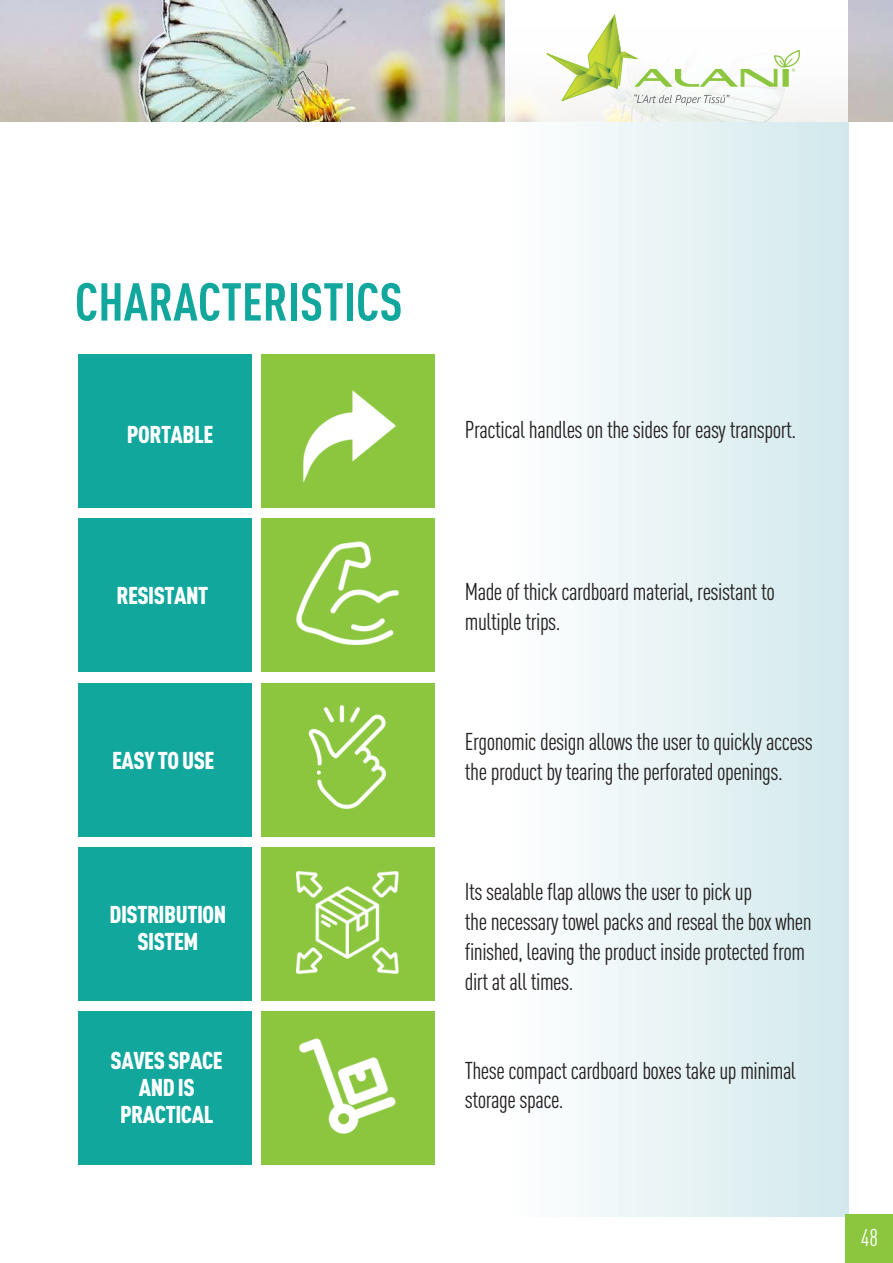
<style>
.page{position:relative;width:893px;height:1263px;background:#fff}
.page>*{position:absolute;margin:0;border:0;box-sizing:border-box;transform-origin:0 0}
.t1{font:700 condensed 52.5px "DIN Pro";color:#12a79d}
.t2{font:condensed 24px/30px "DIN Pro";letter-spacing:-.02em;color:#231f20}
.t3{font:900 condensed 24px/27px "DIN Pro";letter-spacing:-.02em;color:#fff;text-align:center}
.t4{font:condensed 24px "DIN Pro";color:#fff}
</style>
<div class="page">
<div style="left:506px;top:0;width:342px;height:1216px;background:linear-gradient(to right,#fefffe,#d2e9ec)"></div>
<img style="left:0;top:0;width:893px;height:122px">
<svg style="left:505px;top:0;width:342px;height:122px"></svg>
<svg style="left:532px;top:12px;width:271px;height:93px"></svg>
<div style="left:846px;top:1215px;width:47px;height:48px;background:#8bc63e"></div>
<div style="left:78px;top:355px;width:173px;height:153px;background:#12a79d"></div>
<div style="left:78px;top:519px;width:173px;height:153px;background:#12a79d"></div>
<div style="left:78px;top:683px;width:173px;height:153px;background:#12a79d"></div>
<div style="left:78px;top:847px;width:173px;height:153px;background:#12a79d"></div>
<div style="left:78px;top:1011px;width:173px;height:153px;background:#12a79d"></div>
<div style="left:261px;top:355px;width:173px;height:153px;background:#8bc63e"></div>
<div style="left:261px;top:519px;width:173px;height:153px;background:#8bc63e"></div>
<div style="left:261px;top:683px;width:173px;height:153px;background:#8bc63e"></div>
<div style="left:261px;top:847px;width:173px;height:153px;background:#8bc63e"></div>
<div style="left:261px;top:1011px;width:173px;height:153px;background:#8bc63e"></div>
<img style="left:304px;top:390px;width:92px;height:92px">
<img style="left:296px;top:542px;width:103px;height:102px">
<img style="left:308px;top:706px;width:78px;height:102px">
<img style="left:297px;top:871px;width:102px;height:103px">
<img style="left:299px;top:1038px;width:97px;height:96px">
<h1 class="t1" style="left:75px;top:262px;width:329px">CHARACTERISTICS</h1>
<p class="t3" style="left:127px;top:419px;width:88px">PORTABLE</p>
<p class="t3" style="left:116px;top:580px;width:93px">RESISTANT</p>
<p class="t3" style="left:112px;top:745px;width:104px">EASY TO USE</p>
<p class="t3" style="left:110px;top:899px;width:118px">DISTRIBUTION<br>SISTEM</p>
<p class="t3" style="left:111px;top:1045px;width:114px">SAVES SPACE<br>AND IS<br>PRACTICAL</p>
<p class="t2" style="left:465px;top:412px;width:333px">Practical handles on the sides for easy transport.</p>
<p class="t2" style="left:465px;top:574px;width:312px">Made of thick cardboard material, resistant to multiple trips.</p>
<p class="t2" style="left:465px;top:724px;width:350px">Ergonomic design allows the user to quickly access the product by tearing the perforated openings.</p>
<p class="t2" style="left:465px;top:874px;width:348px">Its sealable flap allows the user to pick up<br>the necessary towel packs and reseal the box when finished, leaving the product inside protected from dirt at all times.</p>
<p class="t2" style="left:465px;top:1054px;width:333px;line-height:29.2px">These compact cardboard boxes take up minimal storage space.</p>
<p class="t4" style="left:861px;top:1220px;width:19px">48</p>
</div>
